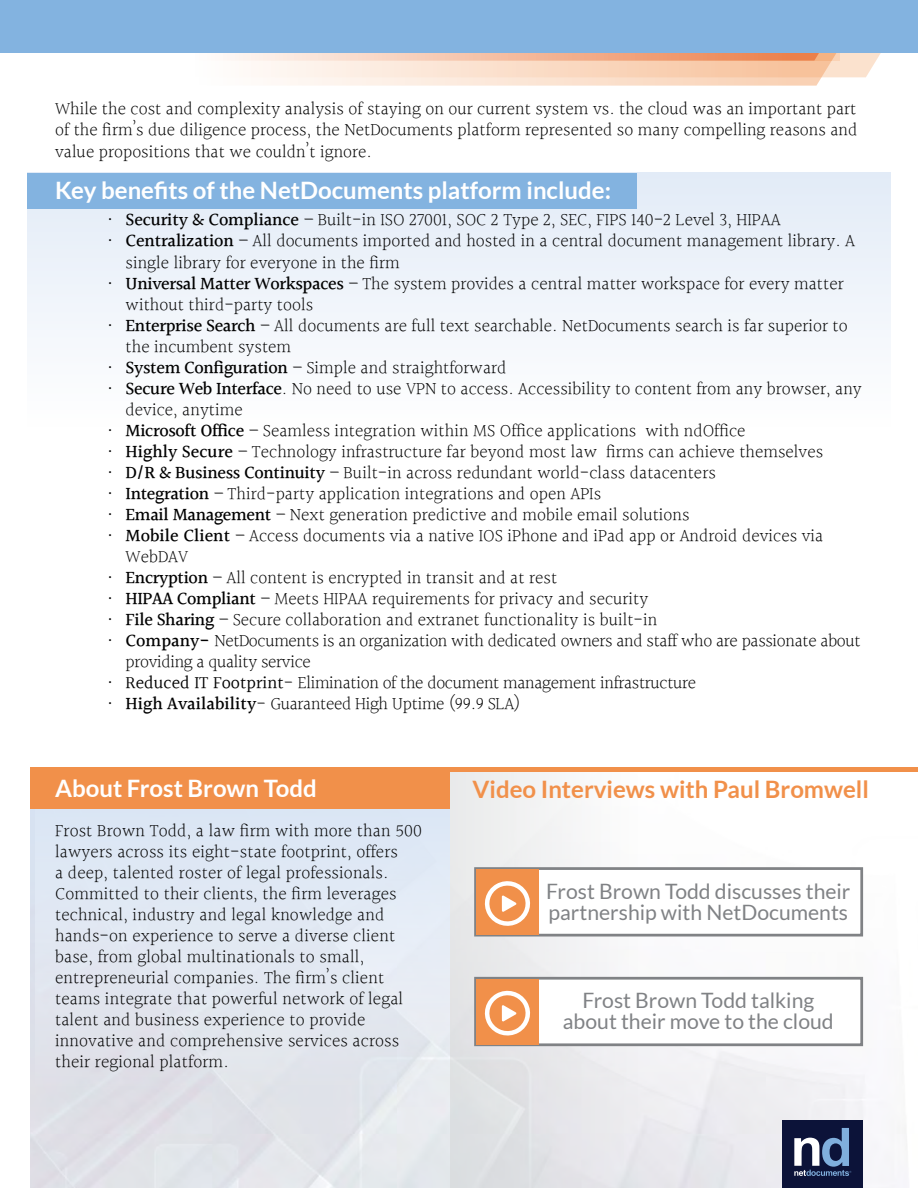
<style>
.page{position:relative;width:918px;height:1188px;background:#fff}
.page>*{position:absolute;margin:0;border:0;box-sizing:border-box;transform-origin:0 0}
.t1{font:700 24px "Lato";color:#fff}
.t2{font:700 24px "Lato";color:#f1904a}
.t3{font:21.15px/21.1px "Lato";color:#808285}
.t4{font:300 18px/21px "Halant";color:#000}
.t5{font:300 18px/21px "Halant";letter-spacing:-.02em;color:#000}
.s1{font-weight:500}
.s2{font-weight:400}
</style>
<div class="page">
<div style="left:27px;top:173px;width:864px;height:254px;background:linear-gradient(to right,#f3f6fb,#f0f5fb)"></div>
<div style="left:27px;top:173px;width:609px;height:36px;background:#83b3e0"></div>
<div style="left:30px;top:767px;width:420px;height:339px;background:#e0e7f2"></div>
<div style="left:782px;top:1120px;width:81px;height:68px;background:#0c1339"></div>
<svg style="left:794px;top:1128px;width:57px;height:48px"></svg>
<div style="left:450px;top:767px;width:187px;height:421px;background:linear-gradient(to right,#e1e3e4,#f3f3f5)"></div>
<svg style="left:473px;top:866px;width:391px;height:72px"></svg>
<svg style="left:473px;top:975px;width:391px;height:73px"></svg>
<div style="left:30px;top:771px;width:420px;height:38px;background:#f1904a"></div>
<div style="left:30px;top:767px;width:888px;height:5px;background:#f1904a"></div>
<svg style="left:849px;top:53px;width:32px;height:24px"></svg>
<svg style="left:251px;top:53px;width:598px;height:33px;background:#fadfcc"></svg>
<svg style="left:223px;top:53px;width:616px;height:8px;background:#f4bb9d"></svg>
<div style="left:0;top:0;width:918px;height:53px;background:#83b3e0"></div>
<p class="t4" style="left:55px;top:100px;width:804px;text-align:justify">While the cost and complexity analysis of staying on our current system vs. the cloud was an important part of the firm’s due diligence process, the NetDocuments platform represented so many compelling reasons and value propositions that we couldn’t ignore.</p>
<h1 class="t1" style="left:55px;top:177px;width:557px">Key benefits of the NetDocuments platform include:</h1>
<p class="t4" style="left:108px;top:211px;width:675px">• <span class="s1">Security &amp; Compliance</span> – Built-in ISO 27001, SOC 2 Type 2, SEC, FIPS 140-2 Level 3, HIPAA</p>
<p class="t4" style="left:126px;top:232px;width:731px;text-indent:-18px">• <span class="s1">Centralization</span> – All documents imported and hosted in a central document management library. A single library for everyone in the firm</p>
<p class="t4" style="left:126px;top:274px;width:720px;text-indent:-18px">• <span class="s1">Universal Matter Workspaces</span> – The system provides a central matter workspace for every matter without third-party tools</p>
<p class="t4" style="left:126px;top:316px;width:724px;text-indent:-18px">• <span class="s1">Enterprise Search</span> – All documents are full text searchable. NetDocuments search is far superior to the incumbent system</p>
<p class="t4" style="left:108px;top:358px;width:401px">• <span class="s1">System Configuration</span> – Simple and straightforward</p>
<p class="t4" style="left:126px;top:379px;width:738px;text-indent:-18px">• <span class="s1">Secure Web Interface</span>. No need to use VPN to access. Accessibility to content from any browser, any device, anytime</p>
<p class="t4" style="left:108px;top:421px;width:640px">• <span class="s1">Microsoft Office</span> – Seamless integration within MS Office applications with ndOffice</p>
<p class="t4" style="left:108px;top:442px;width:717px">• <span class="s1">Highly Secure</span> – Technology infrastructure far beyond most law firms can achieve themselves</p>
<p class="t4" style="left:108px;top:463px;width:610px">• <span class="s1">D/R &amp; Business Continuity</span> – Built-in across redundant world-class datacenters</p>
<p class="t4" style="left:108px;top:484px;width:495px">• <span class="s1">Integration</span> – Third-party application integrations and open APIs</p>
<p class="t4" style="left:108px;top:505px;width:584px">• <span class="s1">Email Management</span> – Next generation predictive and mobile email solutions</p>
<p class="t4" style="left:126px;top:526px;width:699px;text-indent:-18px">• <span class="s1">Mobile Client</span> – Access documents via a native IOS iPhone and iPad app or Android devices via<br>WebDAV</p>
<p class="t4" style="left:108px;top:568px;width:451px">• <span class="s1">Encryption</span> – All content is encrypted in transit and at rest</p>
<p class="t4" style="left:108px;top:589px;width:542px">• <span class="s1">HIPAA Compliant</span> – Meets HIPAA requirements for privacy and security</p>
<p class="t4" style="left:108px;top:610px;width:551px">• <span class="s1">File Sharing</span> – Secure collaboration and extranet functionality is built-in</p>
<p class="t5" style="left:126px;top:631px;width:737px;text-indent:-18px">• <span class="s1">Company-</span> NetDocuments is an organization with dedicated owners and staff who are passionate about providing a quality service</p>
<p class="t5" style="left:108px;top:673px;width:590px">• <span class="s2">Reduced IT Footprint</span>- Elimination of the document management infrastructure</p>
<p class="t5" style="left:108px;top:694px;width:414px">• <span class="s1">High Availability</span>- Guaranteed High Uptime (99.9 SLA)</p>
<h1 class="t1" style="left:55px;top:774px;width:263px">About Frost Brown Todd</h1>
<p class="t4" style="left:55px;top:822px;width:368px">Frost Brown Todd, a law firm with more than 500 lawyers across its eight-state footprint, offers<br>a deep, talented roster of legal professionals.<br>Committed to their clients, the firm leverages technical, industry and legal knowledge and hands-on experience to serve a diverse client base, from global multinationals to small, entrepreneurial companies. The firm’s client teams integrate that powerful network of legal talent and business experience to provide innovative and comprehensive services across their regional platform.</p>
<h1 class="t2" style="left:472px;top:776px;width:398px">Video Interviews with Paul Bromwell</h1>
<p class="t3" style="left:546px;top:880px;width:306px">Frost Brown Todd discusses their partnership with NetDocuments</p>
<p class="t3" style="left:563px;top:990px;width:272px;text-align:center">Frost Brown Todd talking about their move to the cloud</p>
</div>
